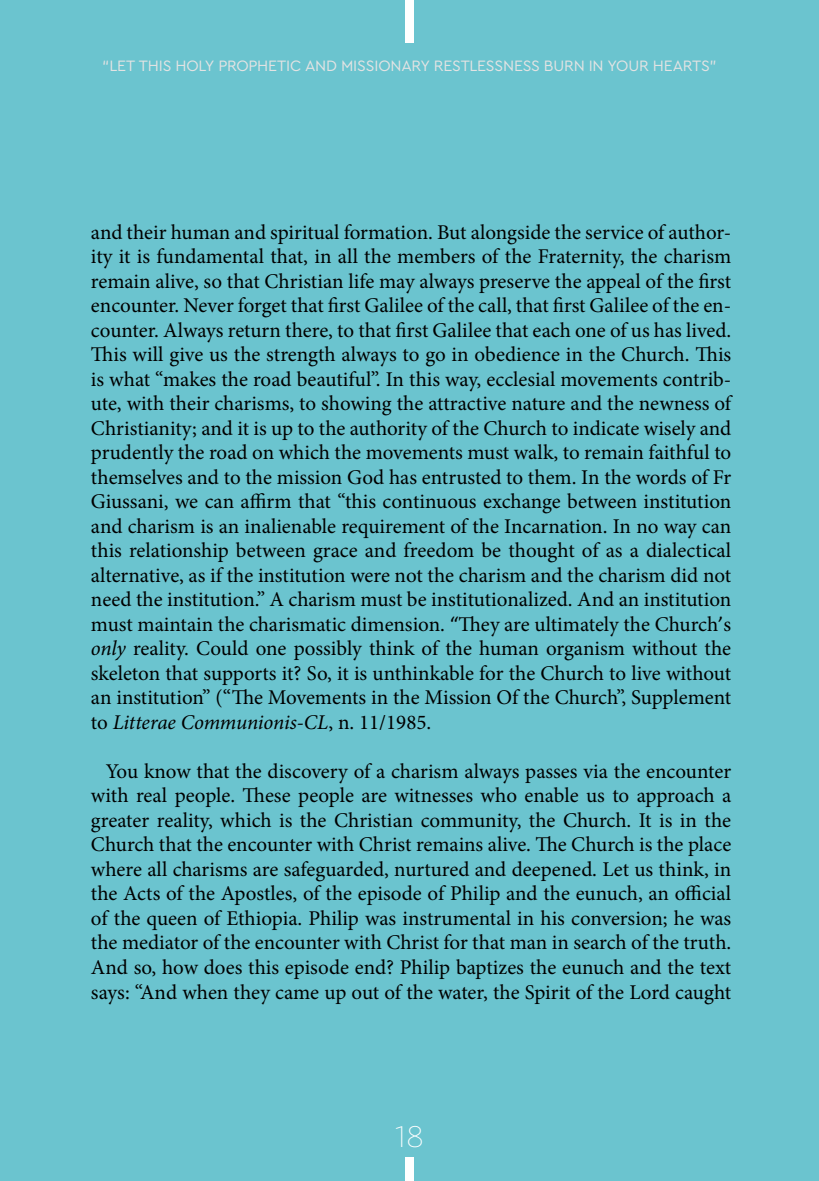
<style>
.page{position:relative;width:819px;height:1181px;background:#6bc4cf}
.page>*{position:absolute;margin:0;border:0;box-sizing:border-box;transform-origin:0 0}
.t1{font:100 31.5px "Cera Pro";color:#fff}
.t2{font:21px/24.5px "Minion Pro";letter-spacing:-.005em;color:#000;text-align:justify}
.t3{font:15.75px "Cera Pro";letter-spacing:-.015em;color:#e3e3e3}
.s1{font-family:"Calibri"}
.s2{font-style:italic}
</style>
<div class="page">
<div style="left:405px;top:1157px;width:8px;height:24px;background:#fff"></div>
<div style="left:405px;top:0;width:8px;height:43px;background:#fff"></div>
<p class="t3" style="left:102px;top:55px;width:616px">“LET THIS HOLY PROPHETIC AND MISSIONARY RESTLESSNESS BURN IN YOUR HEARTS”</p>
<p class="t2" style="left:91px;top:220px;width:642px">and their human and spiritual formation. But alongside the service of author&shy;ity it is fundamental that, in all the members of the Fraternity, the charism remain alive, so that Christian life may always preserve the appeal of the first encounter. Never forget that first Galilee of the call, that first Galilee of the en&shy;counter. Always return there, to that first Galilee that each one of us has lived.<br>This will give us the strength always to go in obedience in the Church. This is what “makes the road beautiful”. In this way, ecclesial movements contrib&shy;ute, with their charisms, to showing the attractive nature and the newness of Christianity; and it is up to the authority of the Church to indicate wisely and prudently the road on which the movements must walk, to remain faithful to themselves and to the mission God has entrusted to them. In the words of Fr Giussani, we can affirm that “this continuous exchange between institution and charism is an inalienable requirement of the Incarnation. In no way can this relationship between grace and freedom be thought of as a dialectical alternative, as if the institution were not the charism and the charism did not need the institution.” A charism must be institutionalized. And an institution must maintain the charismatic dimension. <span class="s1">“</span>They are ultimately the Church<span class="s1">’</span>s <span class="s2">only</span> reality. Could one possibly think of the human organism without the skeleton that supports it? So, it is unthinkable for the Church to live without an institution” (“The Movements in the Mission Of the Church”, Supplement to <span class="s2">Litterae Communionis-CL</span>, n. 11/1985.</p>
<p class="t2" style="left:91px;top:759px;width:642px;text-indent:15px">You know that the discovery of a charism always passes via the encounter with real people. These people are witnesses who enable us to approach a greater reality, which is the Christian community, the Church. It is in the Church that the encounter with Christ remains alive. The Church is the place where all charisms are safeguarded, nurtured and deepened. Let us think, in the Acts of the Apostles, of the episode of Philip and the eunuch, an official of the queen of Ethiopia. Philip was instrumental in his conversion; he was the mediator of the encounter with Christ for that man in search of the truth.<br>And so, how does this episode end? Philip baptizes the eunuch and the text says: “And when they came up out of the water, the Spirit of the Lord caught</p>
<h1 class="t1" style="left:395px;top:1115px;width:31px">18</h1>
</div>
